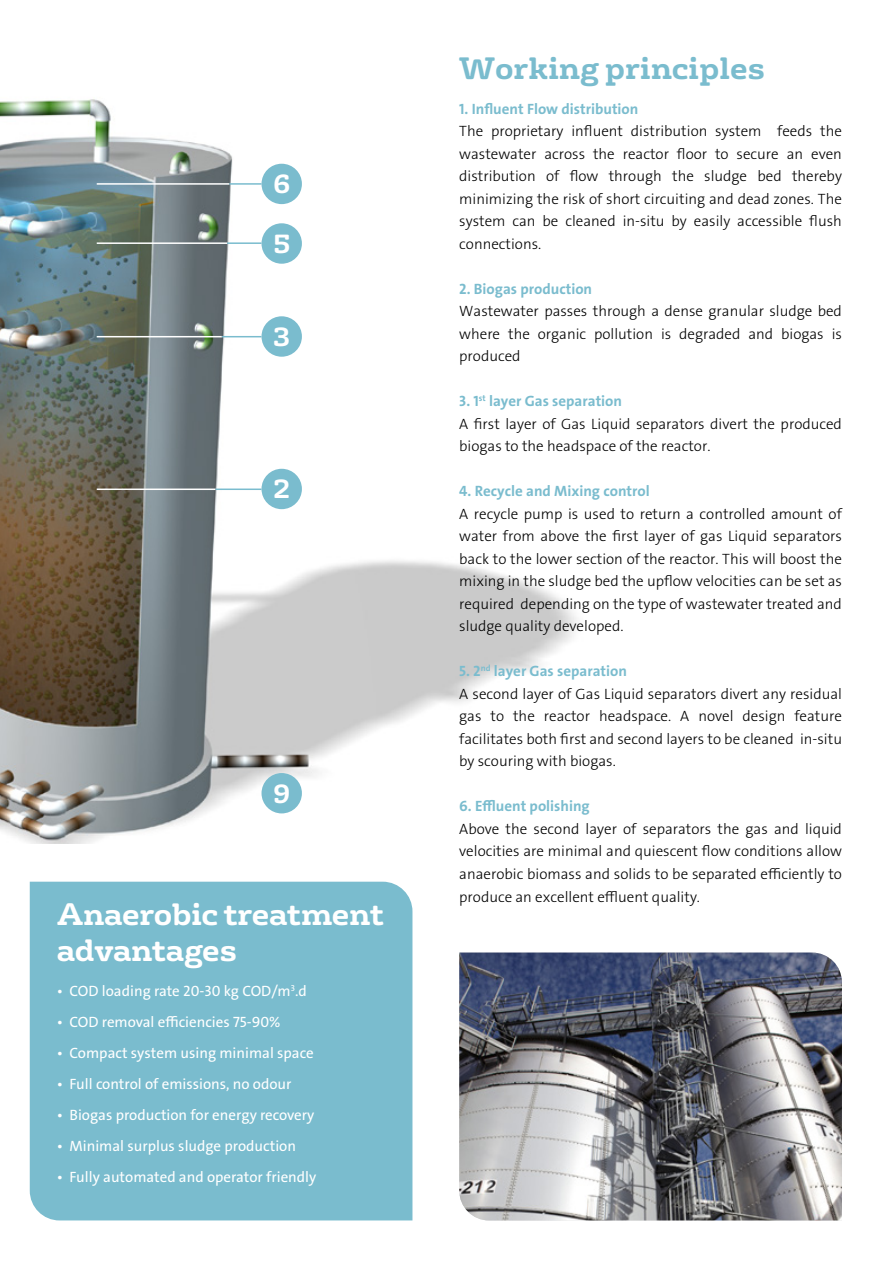
<style>
.page{position:relative;width:893px;height:1263px;background:#fff}
.page>*{position:absolute;margin:0;border:0;box-sizing:border-box;transform-origin:0 0}
.t1{font:700 30px/36px "FS Rufus";letter-spacing:-.01em;color:#fff}
.t2{font:700 30px "FS Rufus";color:#7abcce}
.t3{font:700 25.5px "FS Rufus";color:#fff}
.t4{font:15px/22.5px "The Sans Veolia W3 Lig";color:#000;text-align:justify}
.t5{font:15px "The Sans Veolia W5 Pla";color:#fff}
.t6{font:15px "The Sans Veolia W7 Bld";color:#7abcce}
</style>
<div class="page">
<img style="left:0;top:99px;width:577px;height:744px">
<div style="left:30px;top:882px;width:382px;height:338px;background:#7abcce"></div>
<img style="left:459px;top:952px;width:383px;height:268px">
<div style="left:261px;top:469px;width:41px;height:40px;background:#7abcce;border-radius:50%"></div>
<div style="left:261px;top:773px;width:41px;height:40px;background:#7abcce;border-radius:50%"></div>
<div style="left:261px;top:164px;width:41px;height:40px;background:#7abcce;border-radius:50%"></div>
<div style="left:261px;top:316px;width:41px;height:41px;background:#7abcce;border-radius:50%"></div>
<div style="left:261px;top:223px;width:41px;height:41px;background:#7abcce;border-radius:50%"></div>
<hr style="left:97px;top:183px;width:132px;height:2px;background:#fff">
<hr style="left:97px;top:242px;width:130px;height:2px;background:#fff">
<hr style="left:97px;top:336px;width:125px;height:1px;background:#fff">
<hr style="left:97px;top:488px;width:118px;height:2px;background:#fff">
<hr style="left:229px;top:183px;width:32px;height:2px;background:#7abcce">
<hr style="left:227px;top:242px;width:34px;height:2px;background:#7abcce">
<hr style="left:222px;top:336px;width:39px;height:1px;background:#7abcce">
<hr style="left:215px;top:488px;width:46px;height:2px;background:#7abcce">
<h2 class="t3" style="left:273px;top:162px;width:20px">6</h2>
<h2 class="t3" style="left:273px;top:222px;width:19px">5</h2>
<h2 class="t3" style="left:273px;top:315px;width:19px">3</h2>
<h2 class="t3" style="left:273px;top:467px;width:19px">2</h2>
<h2 class="t3" style="left:273px;top:771px;width:19px">9</h2>
<h1 class="t1" style="left:57px;top:894px;width:329px">Anaerobic treatment advantages</h1>
<p class="t5" style="left:57px;top:981px;width:252px">• COD loading rate 20-30 kg COD/m<sup>3</sup>.d</p>
<p class="t5" style="left:57px;top:1012px;width:225px">• COD removal efficiencies 75-90%</p>
<p class="t5" style="left:57px;top:1043px;width:259px">• Compact system using minimal space</p>
<p class="t5" style="left:57px;top:1074px;width:236px">• Full control of emissions, no odour</p>
<p class="t5" style="left:57px;top:1105px;width:259px">• Biogas production for energy recovery</p>
<p class="t5" style="left:57px;top:1136px;width:241px">• Minimal surplus sludge production</p>
<p class="t5" style="left:57px;top:1167px;width:261px">• Fully automated and operator friendly</p>
<h1 class="t2" style="left:459px;top:42px;width:307px">Working principles</h1>
<p class="t6" style="left:459px;top:99px;width:181px">1. Influent Flow distribution</p>
<p class="t4" style="left:459px;top:120px;width:384px">The proprietary influent distribution system feeds the wastewater across the reactor floor to secure an even distribution of flow through the sludge bed thereby minimizing the risk of short circuiting and dead zones. The system can be cleaned in-situ by easily accessible flush connections.</p>
<p class="t6" style="left:459px;top:279px;width:134px">2. Biogas production</p>
<p class="t4" style="left:459px;top:300px;width:384px">Wastewater passes through a dense granular sludge bed where the organic pollution is degraded and biogas is produced</p>
<p class="t6" style="left:459px;top:392px;width:164px">3. 1<sup>st</sup> layer Gas separation</p>
<p class="t4" style="left:459px;top:413px;width:384px">A first layer of Gas Liquid separators divert the produced biogas to the headspace of the reactor.</p>
<p class="t6" style="left:459px;top:482px;width:192px">4. Recycle and Mixing control</p>
<p class="t4" style="left:459px;top:503px;width:384px">A recycle pump is used to return a controlled amount of water from above the first layer of gas Liquid separators back to the lower section of the reactor. This will boost the mixing in the sludge bed the upflow velocities can be set as required depending on the type of wastewater treated and sludge quality developed.</p>
<p class="t6" style="left:459px;top:662px;width:169px">5. 2<sup>nd</sup> layer Gas separation</p>
<p class="t4" style="left:459px;top:683px;width:384px">A second layer of Gas Liquid separators divert any residual gas to the reactor headspace. A novel design feature facilitates both first and second layers to be cleaned in-situ by scouring with biogas.</p>
<p class="t6" style="left:459px;top:797px;width:132px">6. Effluent polishing</p>
<p class="t4" style="left:459px;top:818px;width:384px">Above the second layer of separators the gas and liquid velocities are minimal and quiescent flow conditions allow anaerobic biomass and solids to be separated efficiently to produce an excellent effluent quality.</p>
</div>
